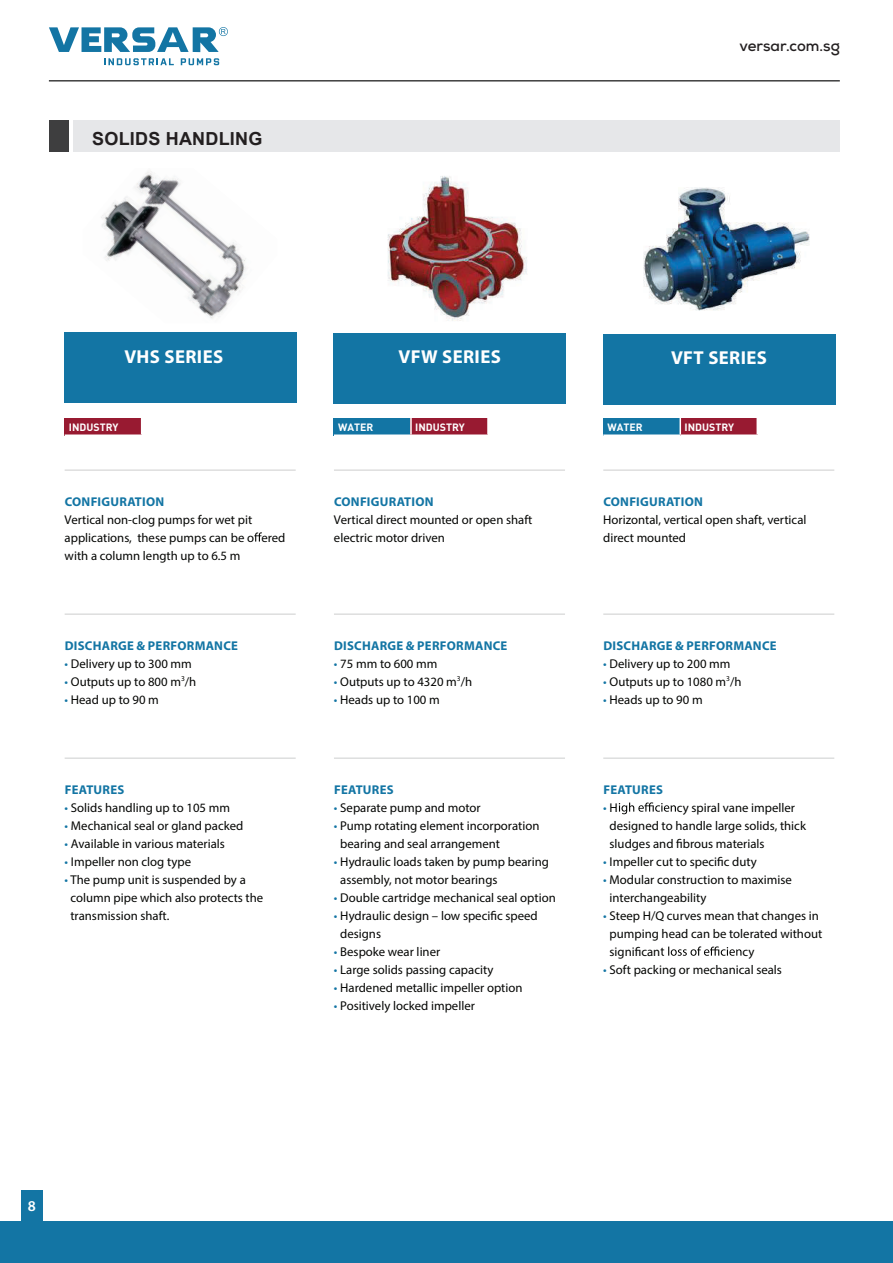
<style>
.page{position:relative;width:893px;height:1263px;background:#fff}
.page>*{position:absolute;margin:0;border:0;box-sizing:border-box;transform-origin:0 0}
.t1{font:700 18.75px "Myriad Pro";letter-spacing:.02em;color:#fff}
.t2{font:700 18px "Arial";letter-spacing:.015em;color:#231f20}
.t3{font:700 15px "Nexa";color:#231f20}
.t4{font:600 15px "Myriad Pro";color:#fff}
.t5{font:12.75px/18px "Myriad Pro";color:#040503}
.t6{font:700 12.75px "Myriad Pro";letter-spacing:.02em;color:#1375a4}
.t7{font:12.75px "Myriad Pro";color:#1375a4}
.t8{font:700 10.5px "DIN";color:#fff}
.s1{color:#1375a4}
.s2{color:#040503}
</style>
<div class="page">
<hr style="left:49px;top:80px;width:791px;height:2px;background:#3e3e3f">
<div style="left:49px;top:120px;width:19px;height:31px;background:#3e3e3f"></div>
<div style="left:73px;top:120px;width:767px;height:31px;background:#e6e7e9"></div>
<div style="left:0;top:1221px;width:893px;height:42px;background:#1375a4"></div>
<div style="left:21px;top:1190px;width:22px;height:31px;background:#1375a4"></div>
<hr style="left:65px;top:470px;width:231px;height:1px;background:#d2d3d3">
<hr style="left:65px;top:614px;width:231px;height:1px;background:#d2d3d3">
<hr style="left:65px;top:758px;width:231px;height:1px;background:#d2d3d3">
<svg style="left:254px;top:532px;width:8px;height:10px"></svg>
<div style="left:65px;top:418px;width:77px;height:17px;background:#981a31"></div>
<svg style="left:141px;top:418px;width:1px;height:16px"></svg>
<hr style="left:65px;top:434px;width:77px;height:2px;background:#fff">
<hr style="left:334px;top:470px;width:231px;height:1px;background:#d2d3d3">
<hr style="left:334px;top:614px;width:231px;height:1px;background:#d2d3d3">
<hr style="left:334px;top:758px;width:231px;height:1px;background:#d2d3d3">
<hr style="left:603px;top:470px;width:231px;height:1px;background:#d2d3d3">
<hr style="left:603px;top:614px;width:231px;height:1px;background:#d2d3d3">
<hr style="left:603px;top:758px;width:231px;height:1px;background:#d2d3d3">
<svg style="left:619px;top:802px;width:57px;height:12px"></svg>
<svg style="left:660px;top:946px;width:81px;height:10px"></svg>
<div style="left:334px;top:418px;width:77px;height:17px;background:#1375a4"></div>
<div style="left:411px;top:418px;width:77px;height:17px;background:#981a31"></div>
<svg style="left:410px;top:418px;width:2px;height:16px"></svg>
<svg style="left:487px;top:418px;width:1px;height:16px"></svg>
<hr style="left:334px;top:434px;width:77px;height:2px;background:#fff">
<hr style="left:411px;top:434px;width:78px;height:2px;background:#fff">
<div style="left:603px;top:418px;width:77px;height:17px;background:#1375a4"></div>
<div style="left:680px;top:418px;width:77px;height:17px;background:#981a31"></div>
<svg style="left:679px;top:418px;width:2px;height:16px"></svg>
<hr style="left:603px;top:434px;width:77px;height:2px;background:#fff">
<hr style="left:680px;top:434px;width:78px;height:2px;background:#fff">
<div style="left:64px;top:333px;width:232px;height:70px;background:#1375a4"></div>
<div style="left:334px;top:333px;width:232px;height:71px;background:#1375a4"></div>
<div style="left:603px;top:334px;width:232px;height:71px;background:#1375a4"></div>
<img style="left:101px;top:171px;width:145px;height:148px">
<img style="left:387px;top:176px;width:140px;height:145px">
<img style="left:643px;top:187px;width:167px;height:123px">
<svg style="left:104px;top:58px;width:70px;height:7px"></svg>
<svg style="left:181px;top:58px;width:38px;height:7px"></svg>
<svg style="left:49px;top:27px;width:179px;height:25px"></svg>
<h2 class="t2" style="left:92px;top:126px;width:172px">SOLIDS HANDLING</h2>
<p class="t3" style="left:740px;top:36px;width:102px">versar.com.sg</p>
<h1 class="t1" style="left:124px;top:345px;width:100px">VHS SERIES</h1>
<h1 class="t1" style="left:399px;top:345px;width:104px">VFW SERIES</h1>
<h1 class="t1" style="left:671px;top:345px;width:97px">VFT SERIES</h1>
<p class="t8" style="left:69px;top:420px;width:51px">INDUSTRY</p>
<p class="t6" style="left:65px;top:493px;width:101px">CONFIGURATION</p>
<p class="t5" style="left:65px;top:510px;width:222px">Vertical non-clog pumps for wet pit applications, these pumps can be o ered with a column length up to 6.5 m</p>
<p class="t6" style="left:65px;top:637px;width:175px">DISCHARGE &amp; PERFORMANCE</p>
<p class="t5" style="left:65px;top:654px;width:129px"><span class="s1">•</span> Delivery up to 300 mm</p>
<p class="t5" style="left:65px;top:672px;width:133px"><span class="s1">•</span> Outputs up to 800 m<sup>3</sup>/h</p>
<p class="t5" style="left:65px;top:690px;width:96px"><span class="s1">•</span> Head up to 90 m</p>
<p class="t6" style="left:65px;top:781px;width:61px">FEATURES</p>
<p class="t5" style="left:65px;top:798px;width:167px"><span class="s1">•</span> Solids handling up to 105 mm</p>
<p class="t5" style="left:65px;top:816px;width:180px"><span class="s1">•</span> Mechanical seal or gland packed</p>
<p class="t5" style="left:65px;top:834px;width:162px"><span class="s1">•</span> Available in various materials</p>
<p class="t5" style="left:65px;top:852px;width:128px"><span class="s1">•</span> Impeller non clog type</p>
<p class="t5" style="left:70px;top:870px;width:194px;text-indent:-6px"><span class="s1">•</span> The pump unit is suspended by a column pipe which also protects the transmission shaft.</p>
<p class="t8" style="left:338px;top:420px;width:37px">WATER</p>
<p class="t8" style="left:415px;top:420px;width:51px">INDUSTRY</p>
<p class="t8" style="left:607px;top:420px;width:37px">WATER</p>
<p class="t8" style="left:684px;top:420px;width:51px">INDUSTRY</p>
<p class="t6" style="left:334px;top:493px;width:101px">CONFIGURATION</p>
<p class="t5" style="left:334px;top:510px;width:200px">Vertical direct mounted or open shaft electric motor driven</p>
<p class="t6" style="left:334px;top:637px;width:175px">DISCHARGE &amp; PERFORMANCE</p>
<p class="t5" style="left:334px;top:654px;width:105px"><span class="s1">•</span> 75 mm to 600 mm</p>
<p class="t5" style="left:334px;top:672px;width:140px"><span class="s1">•</span> Outputs up to 4320 m<sup>3</sup>/h</p>
<p class="t5" style="left:334px;top:690px;width:107px"><span class="s1">•</span> Heads up to 100 m</p>
<p class="t6" style="left:334px;top:781px;width:61px">FEATURES</p>
<p class="t5" style="left:334px;top:798px;width:148px"><span class="s1">•</span> Separate pump and motor</p>
<p class="t5" style="left:340px;top:816px;width:201px;text-indent:-6px"><span class="s1">•</span> Pump rotating element incorporation bearing and seal arrangement</p>
<p class="t5" style="left:340px;top:852px;width:210px;text-indent:-6px"><span class="s1">•</span> Hydraulic loads taken by pump bearing assembly, not motor bearings</p>
<p class="t5" style="left:334px;top:888px;width:223px"><span class="s1">•</span> Double cartridge mechanical seal option</p>
<p class="t5" style="left:340px;top:906px;width:199px;text-indent:-6px"><span class="s1">•</span> Hydraulic design – low specific speed designs</p>
<p class="t5" style="left:334px;top:942px;width:108px"><span class="s1">•</span> Bespoke wear liner</p>
<p class="t5" style="left:334px;top:960px;width:161px"><span class="s1">•</span> Large solids passing capacity</p>
<p class="t5" style="left:334px;top:978px;width:190px"><span class="s1">•</span> Hardened metallic impeller option</p>
<p class="t5" style="left:334px;top:996px;width:142px"><span class="s1">•</span> Positively locked impeller</p>
<p class="t6" style="left:603px;top:493px;width:101px">CONFIGURATION</p>
<p class="t5" style="left:603px;top:510px;width:205px">Horizontal, vertical open shaft, vertical direct mounted</p>
<p class="t6" style="left:603px;top:637px;width:175px">DISCHARGE &amp; PERFORMANCE</p>
<p class="t5" style="left:603px;top:654px;width:129px"><span class="s1">•</span> Delivery up to 200 mm</p>
<p class="t5" style="left:603px;top:672px;width:140px"><span class="s1">•</span> Outputs up to 1080 m<sup>3</sup>/h</p>
<p class="t5" style="left:603px;top:690px;width:101px"><span class="s1">•</span> Heads up to 90 m</p>
<p class="t6" style="left:603px;top:781px;width:61px">FEATURES</p>
<p class="t7" style="left:603px;top:799px;width:16px">• <span class="s2">H</span></p>
<p class="t5" style="left:610px;top:798px;width:198px;text-indent:67px">cy spiral vane impeller designed to handle large solids, thick sludges and fibrous materials</p>
<p class="t5" style="left:603px;top:852px;width:155px"><span class="s1">•</span> Impeller cut to specific duty</p>
<p class="t5" style="left:610px;top:870px;width:184px;text-indent:-6px"><span class="s1">•</span> Modular construction to maximise interchangeability</p>
<p class="t5" style="left:610px;top:906px;width:214px;text-indent:-6px"><span class="s1">•</span> Steep H/Q curves mean that changes in pumping head can be tolerated without significan</p>
<p class="t5" style="left:742px;top:942px;width:13px">cy</p>
<p class="t5" style="left:603px;top:960px;width:180px"><span class="s1">•</span> Soft packing or mechanical seals</p>
<p class="t4" style="left:28px;top:1196px;width:10px">8</p>
</div>
